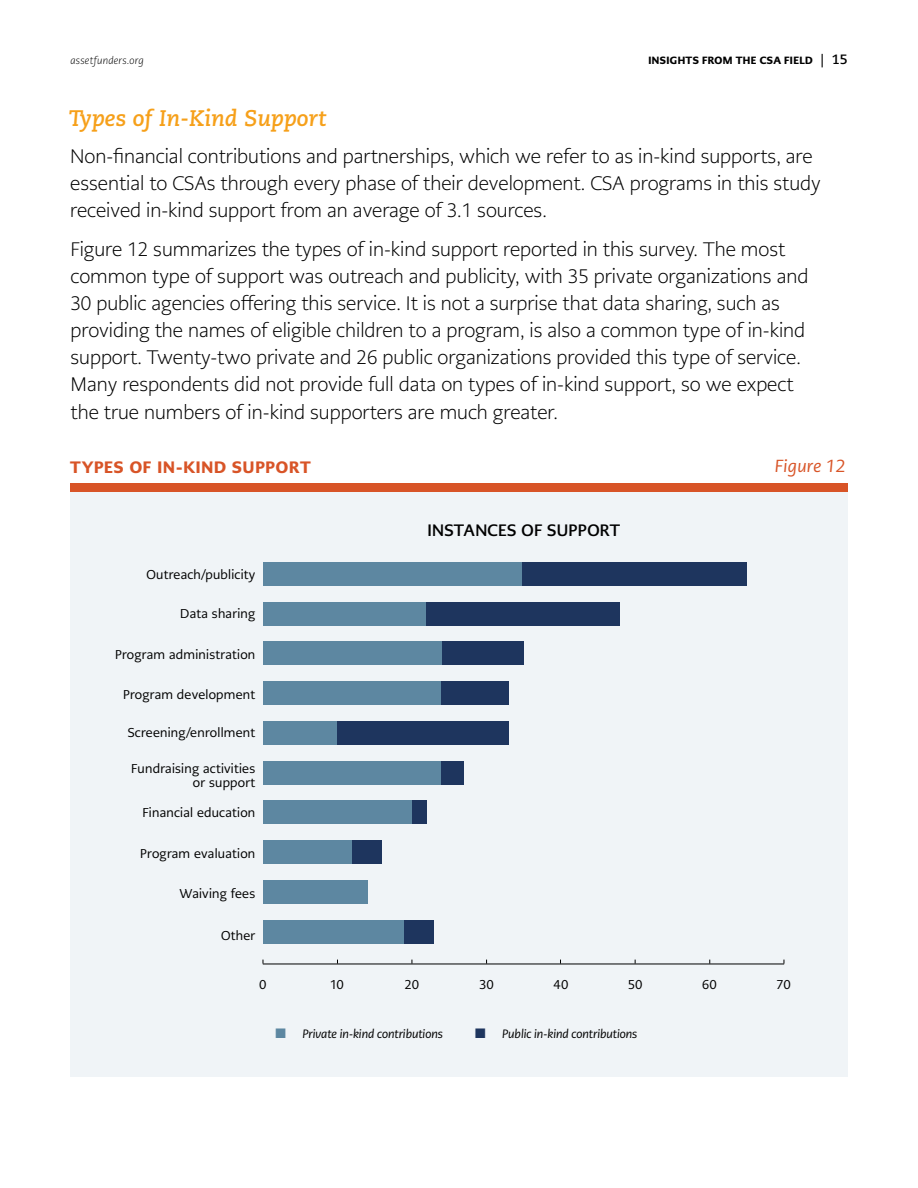
<style>
.page{position:relative;width:918px;height:1188px;background:#fff}
.page>*{position:absolute;margin:0;border:0;box-sizing:border-box;transform-origin:0 0}
.t1{font:italic 700 22.5px "Caecilia";color:#f6a01a}
.t2{font:300 19.5px/27px "PMN Caecilia Sans Head";color:#000}
.t3{font:italic 17.4px "PMN Caecilia Sans Head";letter-spacing:.02em;color:#d85427}
.t4{font:900 16.5px "PMN Caecilia Sans Head";letter-spacing:.055em;color:#d85427}
.t5{font:700 16.5px "PMN Caecilia Sans Head";letter-spacing:.02em;color:#000}
.t6{font:12.75px/13.5px "PMN Caecilia Sans Head";letter-spacing:.02em;color:#000;text-align:right}
.t7{font:italic 12.15px "PMN Caecilia Sans Head";color:#000}
.t8{font:900 10.5px "PMN Caecilia Sans Head";letter-spacing:.035em;color:#000}
.t9{font:italic 300 10.5px "PMN Caecilia Sans Head";letter-spacing:.03em;color:#000}
.s1{font-family:"Caecilia";font-weight:700;font-size:13.5px}
.s2{color:#5d87a1}
.s3{color:#1e355e}
</style>
<div class="page">
<div style="left:70px;top:484px;width:778px;height:8px;background:#d85427"></div>
<div style="left:70px;top:492px;width:778px;height:585px;background:#f0f4f7"></div>
<div style="left:263px;top:562px;width:260px;height:24px;background:#5d87a1"></div>
<div style="left:523px;top:562px;width:224px;height:24px;background:#1e355e"></div>
<div style="left:263px;top:602px;width:164px;height:23px;background:#5d87a1"></div>
<div style="left:427px;top:602px;width:193px;height:23px;background:#1e355e"></div>
<div style="left:263px;top:681px;width:179px;height:24px;background:#5d87a1"></div>
<div style="left:442px;top:681px;width:67px;height:24px;background:#1e355e"></div>
<div style="left:263px;top:642px;width:179px;height:23px;background:#5d87a1"></div>
<div style="left:442px;top:642px;width:81px;height:23px;background:#1e355e"></div>
<div style="left:263px;top:721px;width:75px;height:24px;background:#5d87a1"></div>
<div style="left:338px;top:721px;width:171px;height:24px;background:#1e355e"></div>
<div style="left:263px;top:761px;width:179px;height:23px;background:#5d87a1"></div>
<div style="left:442px;top:761px;width:22px;height:23px;background:#1e355e"></div>
<div style="left:263px;top:801px;width:149px;height:23px;background:#5d87a1"></div>
<div style="left:412px;top:801px;width:15px;height:23px;background:#1e355e"></div>
<div style="left:263px;top:840px;width:90px;height:24px;background:#5d87a1"></div>
<div style="left:353px;top:840px;width:29px;height:24px;background:#1e355e"></div>
<div style="left:263px;top:880px;width:104px;height:24px;background:#5d87a1"></div>
<div style="left:263px;top:920px;width:143px;height:23px;background:#5d87a1"></div>
<div style="left:404px;top:920px;width:30px;height:23px;background:#1e355e"></div>
<hr style="left:263px;top:964px;width:521px;height:1px;background:#000">
<p class="t9" style="left:70px;top:54px;width:75px">assetfunders.org</p>
<p class="t8" style="left:648px;top:53px;width:201px">INSIGHTS FROM THE CSA FIELD <span class="s1">| 15</span></p>
<p class="t1" style="left:69px;top:106px;width:259px">Types of In-Kind Support</p>
<p class="t2" style="left:70px;top:143px;width:752px">Non-financial contributions and partnerships, which we refer to as in-kind supports, are essential to CSAs through every phase of their development. CSA programs in this study received in-kind support from an average of 3.1 sources.</p>
<p class="t2" style="left:70px;top:236px;width:739px">Figure 12 summarizes the types of in-kind support reported in this survey. The most common type of support was outreach and publicity, with 35 private organizations and 30 public agencies offering this service. It is not a surprise that data sharing, such as providing the names of eligible children to a program, is also a common type of in-kind support. Twenty-two private and 26 public organizations provided this type of service.<br>Many respondents did not provide full data on types of in-kind support, so we expect the true numbers of in-kind supporters are much greater.</p>
<p class="t4" style="left:70px;top:456px;width:242px">TYPES OF IN-KIND SUPPORT</p>
<p class="t6" style="left:147px;top:568px;width:110px">Outreach/publicity</p>
<p class="t6" style="left:180px;top:607px;width:76px">Data sharing</p>
<p class="t6" style="left:115px;top:647px;width:142px">Program administration</p>
<p class="t6" style="left:123px;top:688px;width:134px">Program development</p>
<p class="t6" style="left:128px;top:725px;width:129px">Screening/enrollment</p>
<p class="t6" style="left:131px;top:762px;width:126px">Fundraising activities or support</p>
<p class="t6" style="left:143px;top:806px;width:114px">Financial education</p>
<p class="t6" style="left:140px;top:847px;width:117px">Program evaluation</p>
<p class="t6" style="left:179px;top:887px;width:77px">Waiving fees</p>
<p class="t6" style="left:221px;top:929px;width:36px">Other</p>
<p class="t5" style="left:428px;top:520px;width:194px">INSTANCES OF SUPPORT</p>
<p class="t3" style="left:775px;top:456px;width:72px">Figure 12</p>
<p class="t6" style="left:259px;top:978px;width:9px">0</p>
<p class="t6" style="left:331px;top:978px;width:14px">10</p>
<p class="t6" style="left:405px;top:978px;width:16px">20</p>
<p class="t6" style="left:479px;top:978px;width:16px">30</p>
<p class="t6" style="left:554px;top:978px;width:16px">40</p>
<p class="t6" style="left:628px;top:978px;width:16px">50</p>
<p class="t6" style="left:702px;top:978px;width:16px">60</p>
<p class="t6" style="left:777px;top:978px;width:15px">70</p>
<p class="t7" style="left:275px;top:1026px;width:169px"><span class="s2">■</span> Private in-kind contributions</p>
<p class="t7" style="left:475px;top:1026px;width:164px"><span class="s3">■</span> Public in-kind contributions</p>
</div>
